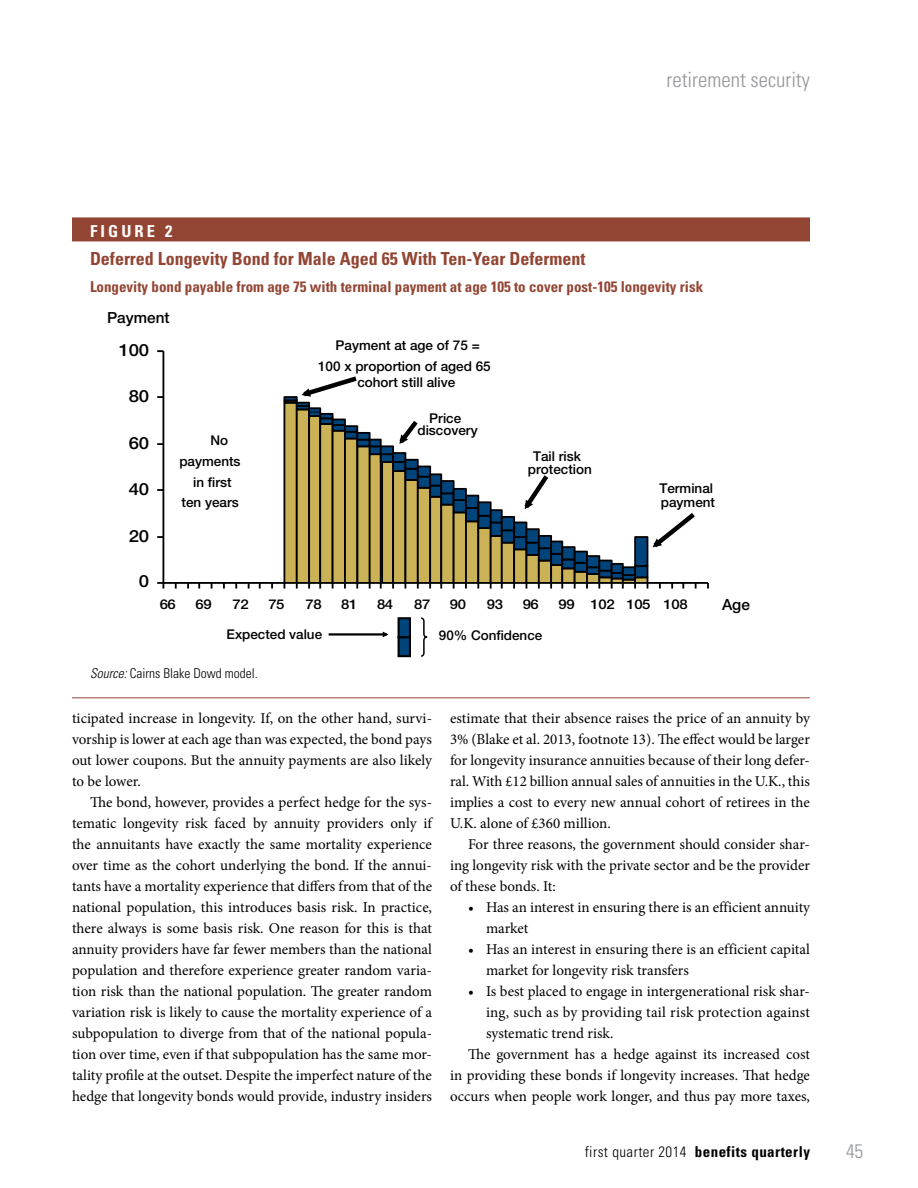
<style>
.page{position:relative;width:918px;height:1188px;background:#fff}
.page>*{position:absolute;margin:0;border:0;box-sizing:border-box;transform-origin:0 0}
.t1{font:300 condensed 21px "Univers LT Std";color:#939598}
.t2{font:300 condensed 19.5px "Univers LT Std";color:#939598}
.t3{font:700 condensed 18px "Univers LT Std";color:#934533}
.t4{font:500 16.8px "Helvetica Neue";letter-spacing:-.025em;color:#000;scale:1.1 1}
.t5{font:700 condensed 16.5px "Univers LT Std";color:#fff}
.t6{font:500 15.3px "Helvetica Neue";color:#010101}
.t7{font:15px/21px "Minion Pro";color:#000;text-align:justify}
.t8{font:700 condensed 15px "Univers LT Std";color:#934533}
.t9{font:700 condensed 15px "Univers LT Std";letter-spacing:.03em;color:#000}
.t10{font:500 13.5px/12.6px "Helvetica Neue";color:#010101;text-align:center}
.t11{font:500 13.5px "Helvetica Neue";letter-spacing:-.025em;color:#000;scale:1.1 1}
.t12{font:300 condensed 13.5px "Univers LT Std";color:#000}
.s1{font-style:italic}
.s2{font-weight:300}
</style>
<div class="page">
<div style="left:72px;top:217px;width:738px;height:24px;background:#934533"></div>
<hr style="left:72px;top:697px;width:738px;height:1px;background:#934533">
<hr style="left:162px;top:351px;width:2px;height:232px;background:#000">
<hr style="left:163px;top:582px;width:545px;height:2px;background:#000">
<svg style="left:157px;top:582px;width:7px;height:7px"></svg>
<div style="left:399px;top:637px;width:11px;height:19px;background:#00447c"></div>
<div style="left:398px;top:636px;width:13px;height:21px;border:2px solid #010101"></div>
<div style="left:399px;top:618px;width:11px;height:19px;background:#00447c"></div>
<div style="left:398px;top:617px;width:13px;height:21px;border:2px solid #010101"></div>
<hr style="left:329px;top:633px;width:58px;height:3px;background:#010101">
<svg style="left:421px;top:617px;width:7px;height:40px"></svg>
<svg style="left:284px;top:376px;width:416px;height:213px"></svg>
<h1 class="t1" style="left:667px;top:67px;width:145px">retirement security</h1>
<p class="t5" style="left:90px;top:221px;width:44px">Fi gure</p>
<p class="t5" style="left:165px;top:221px;width:9px">2</p>
<p class="t3" style="left:90px;top:248px;width:497px">Deferred Longevity Bond for Male Aged 65 With Ten-Year Deferment</p>
<p class="t8" style="left:90px;top:278px;width:615px">Longevity bond payable from age 75 with terminal payment at age 105 to cover post-105 longevity risk</p>
<p class="t6" style="left:107px;top:308px;width:64px">Payment</p>
<p class="t4" style="left:119px;top:340px;width:29px">100</p>
<p class="t4" style="left:129px;top:386px;width:20px">80</p>
<p class="t4" style="left:129px;top:433px;width:20px">60</p>
<p class="t4" style="left:129px;top:479px;width:20px">40</p>
<p class="t4" style="left:129px;top:526px;width:20px">20</p>
<p class="t4" style="left:139px;top:571px;width:11px">0</p>
<p class="t10" style="left:211px;top:434px;width:19px">No</p>
<p class="t10" style="left:179px;top:454px;width:63px">payments</p>
<p class="t10" style="left:193px;top:475px;width:40px">in first</p>
<p class="t10" style="left:182px;top:496px;width:59px">ten years</p>
<p class="t10" style="left:318px;top:335px;width:174px;line-height:20.1px">Payment at age of 75 =<br>100 x proportion of aged 65</p>
<p class="t10" style="left:357px;top:375px;width:99px">cohort still alive</p>
<p class="t10" style="left:417px;top:411px;width:62px">Price discovery</p>
<p class="t10" style="left:528px;top:450px;width:66px">Tail risk protection</p>
<p class="t10" style="left:659px;top:481px;width:57px;line-height:14.1px;text-align:left">Terminal payment</p>
<p class="t11" style="left:160px;top:596px;width:16px">66</p>
<p class="t11" style="left:195px;top:596px;width:16px">69</p>
<p class="t11" style="left:233px;top:596px;width:16px">72</p>
<p class="t11" style="left:268px;top:596px;width:16px">75</p>
<p class="t11" style="left:305px;top:596px;width:16px">78</p>
<p class="t11" style="left:341px;top:596px;width:16px">81</p>
<p class="t11" style="left:377px;top:596px;width:16px">84</p>
<p class="t11" style="left:414px;top:596px;width:16px">87</p>
<p class="t11" style="left:450px;top:596px;width:16px">90</p>
<p class="t11" style="left:487px;top:596px;width:16px">93</p>
<p class="t11" style="left:523px;top:596px;width:16px">96</p>
<p class="t11" style="left:559px;top:596px;width:119px">99 102 105 108</p>
<p class="t10" style="left:227px;top:628px;width:97px">Expected value</p>
<p class="t10" style="left:439px;top:629px;width:105px">90% Confidence</p>
<p class="t12" style="left:90px;top:665px;width:169px"><span class="s1">Source:</span> Cairns Blake Dowd model.</p>
<p class="t6" style="left:722px;top:595px;width:29px">Age</p>
<p class="t7" style="left:72px;top:708px;width:362px">ticipated increase in longevity. If, on the other hand, survi&shy;vorship is lower at each age than was expected, the bond pays out lower coupons. But the annuity payments are also likely to be lower.</p>
<p class="t7" style="left:72px;top:792px;width:362px;text-indent:18px">The bond, however, provides a perfect hedge for the sys&shy;tematic longevity risk faced by annuity providers only if the annuitants have exactly the same mortality experience over time as the cohort underlying the bond. If the annui&shy;tants have a mortality experience that differs from that of the national population, this introduces basis risk. In practice, there always is some basis risk. One reason for this is that annuity providers have far fewer members than the national population and therefore experience greater random varia&shy;tion risk than the national population. The greater random variation risk is likely to cause the mortality experience of a subpopulation to diverge from that of the national popula&shy;tion over time, even if that subpopulation has the same mor&shy;tality profile at the outset. Despite the imperfect nature of the hedge that longevity bonds would provide, industry insiders</p>
<p class="t7" style="left:450px;top:708px;width:362px">estimate that their absence raises the price of an annuity by 3% (Blake et al. 2013, footnote 13). The effect would be larger for longevity insurance annuities because of their long defer&shy;ral. With £12 billion annual sales of annuities in the U.K., this implies a cost to every new annual cohort of retirees in the U.K. alone of £360 million.</p>
<p class="t7" style="left:450px;top:834px;width:362px;text-indent:18px">For three reasons, the government should consider shar&shy;ing longevity risk with the private sector and be the provider of these bonds. It:</p>
<p class="t7" style="left:486px;top:897px;width:326px;text-indent:-18px">• Has an interest in ensuring there is an efficient annuity market</p>
<p class="t7" style="left:486px;top:939px;width:326px;text-indent:-18px">• Has an interest in ensuring there is an efficient capital market for longevity risk transfers</p>
<p class="t7" style="left:468px;top:981px;width:343px">• Is best placed to engage in intergenerational risk shar-</p>
<p class="t7" style="left:486px;top:1002px;width:326px">ing, such as by providing tail risk protection against</p>
<p class="t7" style="left:486px;top:1023px;width:129px">systematic trend risk.</p>
<p class="t7" style="left:468px;top:1044px;width:344px">The government has a hedge against its increased cost</p>
<p class="t7" style="left:450px;top:1065px;width:361px">in providing these bonds if longevity increases. That hedge</p>
<p class="t7" style="left:450px;top:1086px;width:362px">occurs when people work longer, and thus pay more taxes,</p>
<p class="t9" style="left:585px;top:1143px;width:227px"><span class="s2">first quarter 2014</span> benefits quarterly</p>
<h2 class="t2" style="left:846px;top:1139px;width:19px">45</h2>
</div>
